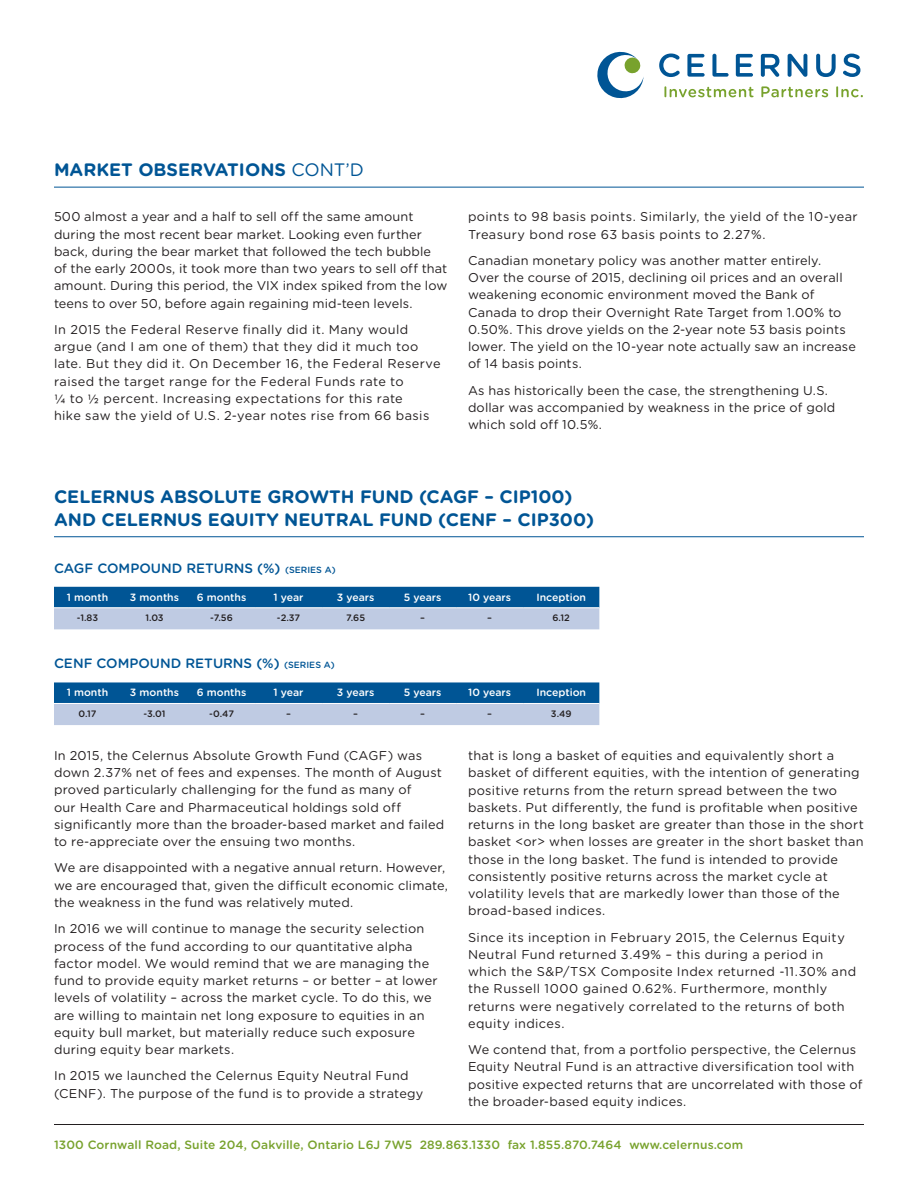
<style>
.page{position:relative;width:918px;height:1188px;background:#fff}
.page>*{position:absolute;margin:0;border:0;box-sizing:border-box;transform-origin:0 0}
.t1{font:700 18px/22.5px "Gotham Rounded";color:#005595}
.t2{font:18px "Gotham Rounded";color:#005595}
.t3{font:500 13.5px "Gotham Rounded";color:#005595}
.t4{font:12.75px/17.2px "Gotham Rounded";letter-spacing:.015em;color:#231f20}
.t5{font:12.75px/17.2px "Gotham Rounded";letter-spacing:.035em;color:#231f20}
.t6{font:500 12px "Gotham Rounded";letter-spacing:.01em;color:#78a22d}
.t7{font:500 10.5px "Gotham Rounded";color:#fff}
.t8{font:500 9.3px "Gotham Rounded";letter-spacing:-.005em;color:#231f20}
.t9{font:500 9px "Gotham Rounded";color:#005595}
.s1{font-weight:400}
.s2{font-family:"Tw Cen"}
.s3{font-size:13.5px}
</style>
<div class="page">
<svg style="left:659px;top:54px;width:21px;height:23px"></svg>
<svg style="left:687px;top:54px;width:18px;height:23px"></svg>
<svg style="left:712px;top:54px;width:17px;height:23px"></svg>
<svg style="left:736px;top:54px;width:17px;height:23px"></svg>
<svg style="left:761px;top:54px;width:18px;height:23px"></svg>
<svg style="left:788px;top:54px;width:19px;height:23px"></svg>
<svg style="left:816px;top:54px;width:20px;height:23px"></svg>
<svg style="left:843px;top:54px;width:17px;height:23px"></svg>
<svg style="left:664px;top:86px;width:90px;height:11px"></svg>
<svg style="left:761px;top:86px;width:67px;height:11px"></svg>
<svg style="left:836px;top:86px;width:27px;height:11px"></svg>
<svg style="left:597px;top:52px;width:47px;height:46px"></svg>
<hr style="left:54px;top:1124px;width:810px;height:1px;background:#231f20">
<hr style="left:54px;top:536px;width:810px;height:1px;background:#005595">
<svg style="left:54px;top:682px;width:545px;height:43px;background:#6291bd"></svg>
<hr style="left:54px;top:703px;width:67px;height:1px;background:#fff">
<hr style="left:121px;top:703px;width:67px;height:1px;background:#fff">
<hr style="left:188px;top:703px;width:67px;height:1px;background:#fff">
<hr style="left:255px;top:703px;width:67px;height:1px;background:#fff">
<hr style="left:322px;top:703px;width:67px;height:1px;background:#fff">
<hr style="left:389px;top:703px;width:67px;height:1px;background:#fff">
<hr style="left:456px;top:703px;width:67px;height:1px;background:#fff">
<hr style="left:523px;top:703px;width:76px;height:1px;background:#fff">
<svg style="left:54px;top:587px;width:545px;height:42px;background:#6291bd"></svg>
<hr style="left:54px;top:607px;width:67px;height:1px;background:#fff">
<hr style="left:121px;top:607px;width:67px;height:1px;background:#fff">
<hr style="left:188px;top:607px;width:67px;height:1px;background:#fff">
<hr style="left:255px;top:607px;width:67px;height:1px;background:#fff">
<hr style="left:322px;top:607px;width:67px;height:1px;background:#fff">
<hr style="left:389px;top:607px;width:67px;height:1px;background:#fff">
<hr style="left:456px;top:607px;width:67px;height:1px;background:#fff">
<hr style="left:523px;top:607px;width:76px;height:1px;background:#fff">
<hr style="left:54px;top:187px;width:810px;height:1px;background:#005595">
<h1 class="t1" style="left:54px;top:158px;width:252px">MARKET OBSERVATIONS <span class="s1">cont</span></h1>
<h1 class="t2" style="left:346px;top:159px;width:17px">’d</h1>
<p class="t4" style="left:54px;top:208px;width:395px">500 almost a year and a half to sell off the same amount during the most recent bear market. Looking even further back, during the bear market that followed the tech bubble<br>of the early 2000s, it took more than two years to sell off that amount. During this period, the VIX index spiked from the low teens to over 50, before again regaining mid-teen levels.</p>
<p class="t4" style="left:54px;top:321px;width:388px">In 2015 the Federal Reserve finally did it. Many would argue (and I am one of them) that they did it much too late. But they did it. On December 16, the Federal Reserve raised the target range for the Federal Funds rate to<br><span class="s2">¼</span> to <span class="s2">½</span> percent. Increasing expectations for this rate<br>hike saw the yield of U.S. 2-year notes rise from 66 basis</p>
<p class="t4" style="left:468px;top:208px;width:391px">points to 98 basis points. Similarly, the yield of the 10-year<br>Treasury bond rose 63 basis points to 2.27%.</p>
<p class="t4" style="left:468px;top:252px;width:389px">Canadian monetary policy was another matter entirely.<br>Over the course of 2015, declining oil prices and an overall weakening economic environment moved the Bank of Canada to drop their Overnight Rate Target from 1.00% to 0.50%. This drove yields on the 2-year note 53 basis points lower. The yield on the 10-year note actually saw an increase of 14 basis points.</p>
<p class="t4" style="left:468px;top:381px;width:369px">As has historically been the case, the strengthening U.S. dollar was accompanied by weakness in the price of gold which sold off 10.5%.</p>
<h1 class="t1" style="left:54px;top:485px;width:542px">CELERNUS ABSOLUTE GROWTH FUND (CAGF – CI P100)<br>AND CELERNUS EQUITY N EUTRAL FUND (CEN F – CI P300)</h1>
<p class="t3" style="left:54px;top:560px;width:181px">CAGF compoun d returns</p>
<p class="t9" style="left:257px;top:564px;width:80px"><span class="s3">(%)</span> (SERIES A)</p>
<p class="t7" style="left:67px;top:591px;width:43px">1 month</p>
<p class="t7" style="left:130px;top:591px;width:51px">3 months</p>
<p class="t7" style="left:197px;top:591px;width:51px">6 months</p>
<p class="t7" style="left:274px;top:591px;width:32px">1 year</p>
<p class="t7" style="left:337px;top:591px;width:39px">3 years</p>
<p class="t7" style="left:404px;top:591px;width:39px">5 years</p>
<p class="t7" style="left:468px;top:591px;width:44px">10 years</p>
<p class="t7" style="left:536px;top:591px;width:51px">Inception</p>
<p class="t8" style="left:77px;top:612px;width:23px">-1.83</p>
<p class="t8" style="left:145px;top:612px;width:20px">1.03</p>
<p class="t8" style="left:210px;top:612px;width:24px">-7.56</p>
<p class="t8" style="left:277px;top:612px;width:25px">-2.37</p>
<p class="t8" style="left:346px;top:612px;width:21px">7.65</p>
<p class="t8" style="left:420px;top:612px;width:6px">–</p>
<p class="t8" style="left:487px;top:612px;width:6px">–</p>
<p class="t8" style="left:553px;top:612px;width:19px">6.12</p>
<p class="t3" style="left:54px;top:655px;width:180px">CENF compoun d returns</p>
<p class="t9" style="left:256px;top:660px;width:80px"><span class="s3">(%)</span> (SERIES A)</p>
<p class="t7" style="left:67px;top:686px;width:43px">1 month</p>
<p class="t7" style="left:130px;top:686px;width:51px">3 months</p>
<p class="t7" style="left:197px;top:686px;width:51px">6 months</p>
<p class="t7" style="left:274px;top:686px;width:32px">1 year</p>
<p class="t7" style="left:337px;top:686px;width:39px">3 years</p>
<p class="t7" style="left:404px;top:686px;width:39px">5 years</p>
<p class="t7" style="left:468px;top:686px;width:44px">10 years</p>
<p class="t7" style="left:536px;top:686px;width:51px">Inception</p>
<p class="t8" style="left:79px;top:708px;width:19px">0.17</p>
<p class="t8" style="left:143px;top:708px;width:24px">-3.01</p>
<p class="t8" style="left:209px;top:708px;width:26px">-0.47</p>
<p class="t8" style="left:286px;top:708px;width:6px">–</p>
<p class="t8" style="left:353px;top:708px;width:6px">–</p>
<p class="t8" style="left:420px;top:708px;width:6px">–</p>
<p class="t8" style="left:487px;top:708px;width:6px">–</p>
<p class="t8" style="left:551px;top:708px;width:22px">3.49</p>
<p class="t4" style="left:54px;top:747px;width:392px">In 2015, the Celernus Absolute Growth Fund (CAGF) was down 2.37% net of fees and expenses. The month of August proved particularly challenging for the fund as many of<br>our Health Care and Pharmaceutical holdings sold off significantly more than the broader-based market and failed to re-appreciate over the ensuing two months.</p>
<p class="t4" style="left:54px;top:859px;width:396px">We are disappointed with a negative annual return. However, we are encouraged that, given the difficult economic climate, the weakness in the fund was relatively muted.</p>
<p class="t4" style="left:54px;top:920px;width:385px">In 2016 we will continue to manage the security selection process of the fund according to our quantitative alpha factor model. We would remind that we are managing the fund to provide equity market returns – or better – at lower levels of volatility – across the market cycle. To do this, we are willing to maintain net long exposure to equities in an equity bull market, but materially reduce such exposure during equity bear markets.</p>
<p class="t4" style="left:54px;top:1067px;width:371px">In 2015 we launched the Celernus Equity Neutral Fund (CENF). The purpose of the fund is to provide a strategy</p>
<p class="t4" style="left:468px;top:747px;width:397px">that is long a basket of equities and equivalently short a basket of different equities, with the intention of generating positive returns from the return spread between the two baskets. Put differently, the fund is profitable when positive returns in the long basket are greater than those in the short basket &lt;or&gt; when losses are greater in the short basket than those in the long basket. The fund is intended to provide consistently positive returns across the market cycle at volatility levels that are markedly lower than those of the broad-based indices.</p>
<p class="t5" style="left:468px;top:928px;width:390px">Since its inception in February 2015, the Celernus Equity Neutral Fund returned 3.49% – this during a period in which the S&amp;P/TSX Composite Index returned -11.30% and the Russell 1000 gained 0.62%. Furthermore, monthly returns were negatively correlated to the returns of both equity indices.</p>
<p class="t4" style="left:468px;top:1041px;width:396px">We contend that, from a portfolio perspective, the Celernus Equity Neutral Fund is an attractive diversification tool with positive expected returns that are uncorrelated with those of the broader-based equity indices.</p>
<p class="t6" style="left:54px;top:1137px;width:691px">1300 Cornwall Road, Suite 204, Oakville, Ontario L6J 7W5 289.863.1330 fax 1.855.870.7464 www.celernus.com</p>
</div>
